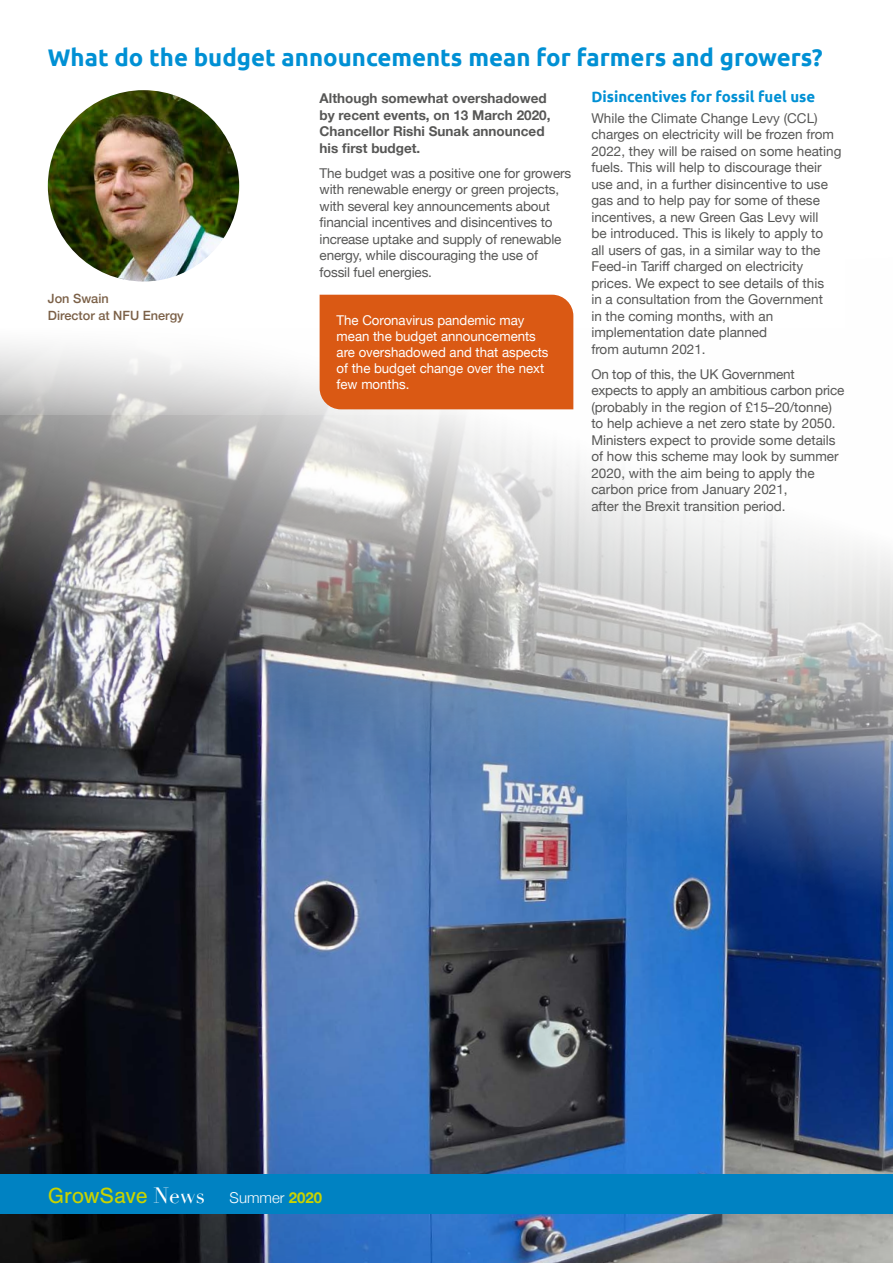
<style>
.page{position:relative;width:893px;height:1263px;background:#fff}
.page>*{position:absolute;margin:0;border:0;box-sizing:border-box;transform-origin:0 0}
.HEADING_2{font:700 24px "Ubuntu";color:#0090d4}
.t1{font:22.65px "Nimbus San";color:#c8d300}
.HEADING_4{font:700 15px "Ubuntu";color:#0090d4}
.t2{font:300 15px "Helvetica Neue";color:#fff}
.GROWSAVE_MAIN_BODY{font:13.5px/16.5px "Helvetica Neue";color:#575756}
.PULLOUT_WHITE{font:13.5px/16.2px "Helvetica Neue";color:#fff}
.GROWSAVE_MAIN_BODY-2{font:700 13.5px/16.5px "Helvetica Neue";color:#575756}
.MAIN_CAPTION_2019{font:500 12.75px/17.2px "Helvetica Neue";color:#7b6047}
.s1{font-family:"Didot";font-size:21.75px;color:#fff}
.s2{font-weight:700;color:#c8d300}
</style>
<div class="page">
<img style="left:0;top:415px;width:893px;height:848px">
<svg style="left:0;top:243px;width:574px;height:172px"></svg>
<div style="left:0;top:1174px;width:893px;height:40px;background:#0082c2"></div>
<div style="left:320px;top:295px;width:253px;height:114px;background:#da5914"></div>
<img style="left:48px;top:90px;width:191px;height:191px;border-radius:96px">
<p class="HEADING_2" style="left:48px;top:43px;width:776px">What do the budget announcements mean for farmers and growers?</p>
<p class="GROWSAVE_MAIN_BODY-2" style="left:320px;top:91px;width:232px">Although somewhat overshadowed by recent events, on 13 March 2020,<br>Chancellor Rishi Sunak announced his first budget.</p>
<p class="GROWSAVE_MAIN_BODY" style="left:320px;top:166px;width:253px">The budget was a positive one for growers with renewable energy or green projects, with several key announcements about financial incentives and disincentives to increase uptake and supply of renewable energy, while discouraging the use of fossil fuel energies.</p>
<p class="PULLOUT_WHITE" style="left:337px;top:312px;width:213px">The Coronavirus pandemic may mean the budget announcements are overshadowed and that aspects of the budget change over the next few months.</p>
<p class="HEADING_4" style="left:591px;top:87px;width:225px">Disincentives for fossil fuel use</p>
<p class="GROWSAVE_MAIN_BODY" style="left:591px;top:110px;width:252px">While the Climate Change Levy (CCL) charges on electricity will be frozen from 2022, they will be raised on some heating fuels. This will help to discourage their use and, in a further disincentive to use gas and to help pay for some of these incentives, a new Green Gas Levy will<br>be introduced. This is likely to apply to<br>all users of gas, in a similar way to the Feed-in Tariff charged on electricity prices. We expect to see details of this<br>in a consultation from the Government<br>in the coming months, with an implementation date planned<br>from autumn 2021.</p>
<p class="GROWSAVE_MAIN_BODY" style="left:591px;top:366px;width:255px">On top of this, the UK Government expects to apply an ambitious carbon price (probably in the region of £15–20/tonne) to help achieve a net zero state by 2050.<br>Ministers expect to provide some details of how this scheme may look by summer 2020, with the aim being to apply the carbon price from January 2021,<br>after the Brexit transition period.</p>
<p class="MAIN_CAPTION_2019" style="left:48px;top:289px;width:138px">Jon Swain<br>Director at NFU Energy</p>
<p class="t1" style="left:48px;top:1183px;width:159px">GrowSave <span class="s1">News</span></p>
<p class="t2" style="left:230px;top:1185px;width:94px">Summer <span class="s2">2020</span></p>
</div>
